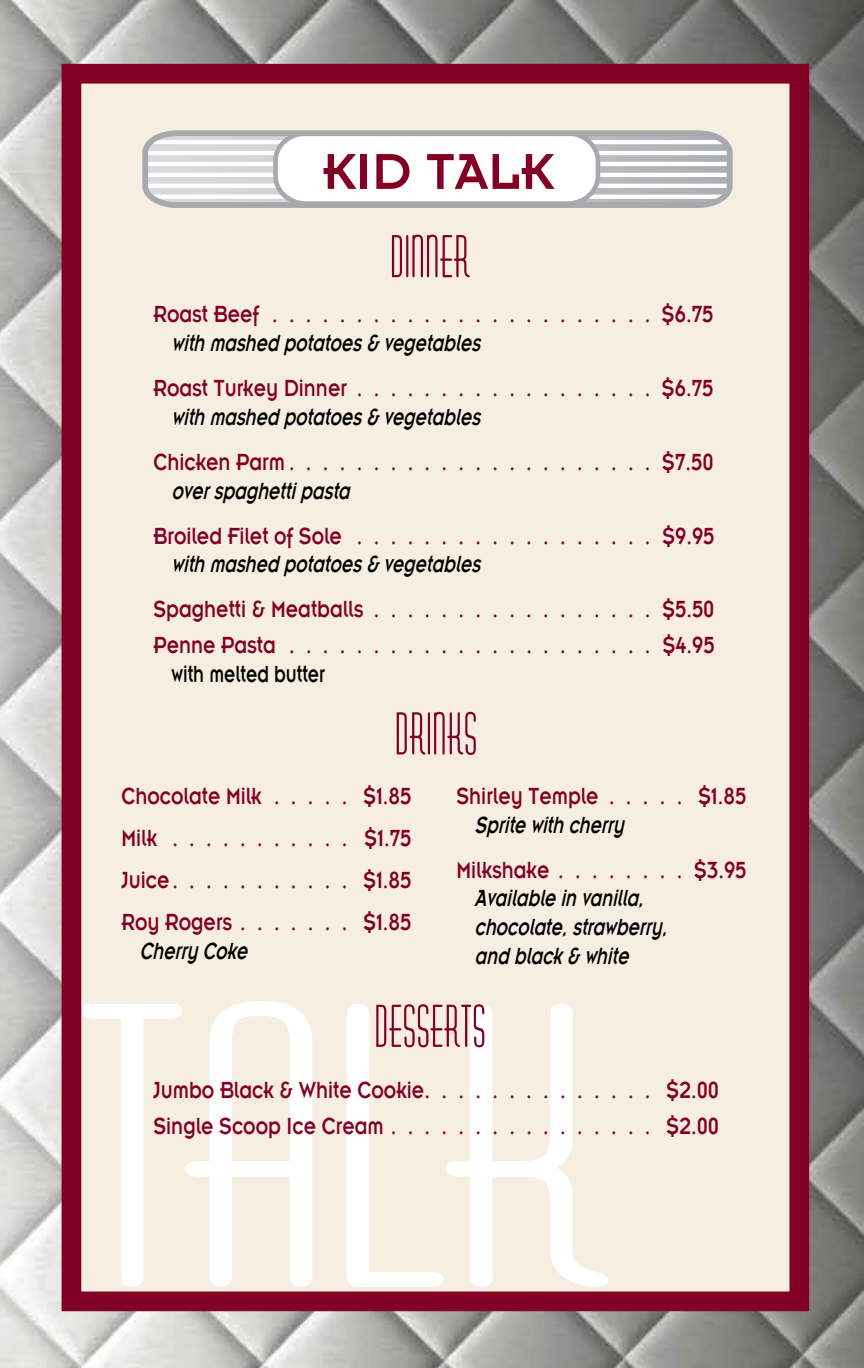
<style>
.page{position:relative;width:864px;height:1368px;background:#fff}
.page>*{position:absolute;margin:0;border:0;box-sizing:border-box;transform-origin:0 0}
.t1{font:60px "Astute";letter-spacing:.025em;color:#820024;scale:.9 1}
.t2{font:52px "Emblem";color:#820024}
.t3{font:24px/42px "Emblem Condensed";color:#820024;scale:1.1 1}
.t4{font:italic condensed 24px/28.8px "Emblem";color:#000}
.t5{font:24px "Emblem Condensed";color:#000}
</style>
<div class="page">
<img style="left:0;top:0;width:864px;height:1368px">
<div style="left:64px;top:67px;width:735px;height:1227px;background:#f5eee1"></div>
<div style="left:62px;top:64px;width:747px;height:1247px;border:20px solid #820024"></div>
<svg style="left:82px;top:1001px;width:230px;height:286px"></svg>
<svg style="left:347px;top:1004px;width:262px;height:283px"></svg>
<svg style="left:142px;top:130px;width:591px;height:78px;background:#e1e2e3"></svg>
<h2 class="t2" style="left:323px;top:145px;width:233px">KID TALK</h2>
<h1 class="t1" style="left:390px;top:224px;width:89px">DINNER</h1>
<p class="t3" style="left:153px;top:294px;width:510px">Roast Beef . . . . . . . . . . . . . . . . . . . . . . . $6.75</p>
<p class="t4" style="left:171px;top:329px;width:310px">with mashed potatoes &amp; vegetables</p>
<p class="t3" style="left:153px;top:368px;width:510px">Roast Turkey Dinner . . . . . . . . . . . . . . . . . . $6.75</p>
<p class="t4" style="left:171px;top:403px;width:310px">with mashed potatoes &amp; vegetables</p>
<p class="t3" style="left:153px;top:441px;width:511px">Chicken Parm. . . . . . . . . . . . . . . . . . . . . . $7.50</p>
<p class="t4" style="left:171px;top:477px;width:180px">over spaghetti pasta</p>
<p class="t3" style="left:153px;top:515px;width:512px">Broiled Filet of Sole . . . . . . . . . . . . . . . . . . $9.95</p>
<p class="t4" style="left:171px;top:551px;width:310px">with mashed potatoes &amp; vegetables</p>
<p class="t3" style="left:153px;top:592px;width:512px;line-height:36px">Spaghetti &amp; Meatballs . . . . . . . . . . . . . . . . . $5.50<br>Penne Pasta . . . . . . . . . . . . . . . . . . . . . . $4.95</p>
<p class="t5" style="left:171px;top:662px;width:155px">with melted butter</p>
<h1 class="t1" style="left:395px;top:701px;width:92px">DRINKS</h1>
<p class="t3" style="left:122px;top:775px;width:265px;text-align:justify">Chocolate Milk . . . . . $1.85<br>Milk . . . . . . . . . . . $1.75<br>Juice. . . . . . . . . . . $1.85<br>Roy Rogers . . . . . . . $1.85</p>
<p class="t4" style="left:140px;top:937px;width:109px">Cherry Coke</p>
<p class="t3" style="left:456px;top:775px;width:265px">Shirley Temple . . . . . $1.85</p>
<p class="t4" style="left:474px;top:811px;width:151px">Sprite with cherry</p>
<p class="t3" style="left:456px;top:849px;width:265px">Milkshake . . . . . . . . $3.95</p>
<p class="t4" style="left:474px;top:884px;width:194px">Available in vanilla, chocolate, strawberry, and black &amp; white</p>
<h1 class="t1" style="left:375px;top:994px;width:124px">DESSERTS</h1>
<p class="t3" style="left:153px;top:1072px;width:516px;line-height:36px">Jumbo Black &amp; White Cookie. . . . . . . . . . . . . . $2.00<br>Single Scoop Ice Cream . . . . . . . . . . . . . . . . $2.00</p>
</div>
